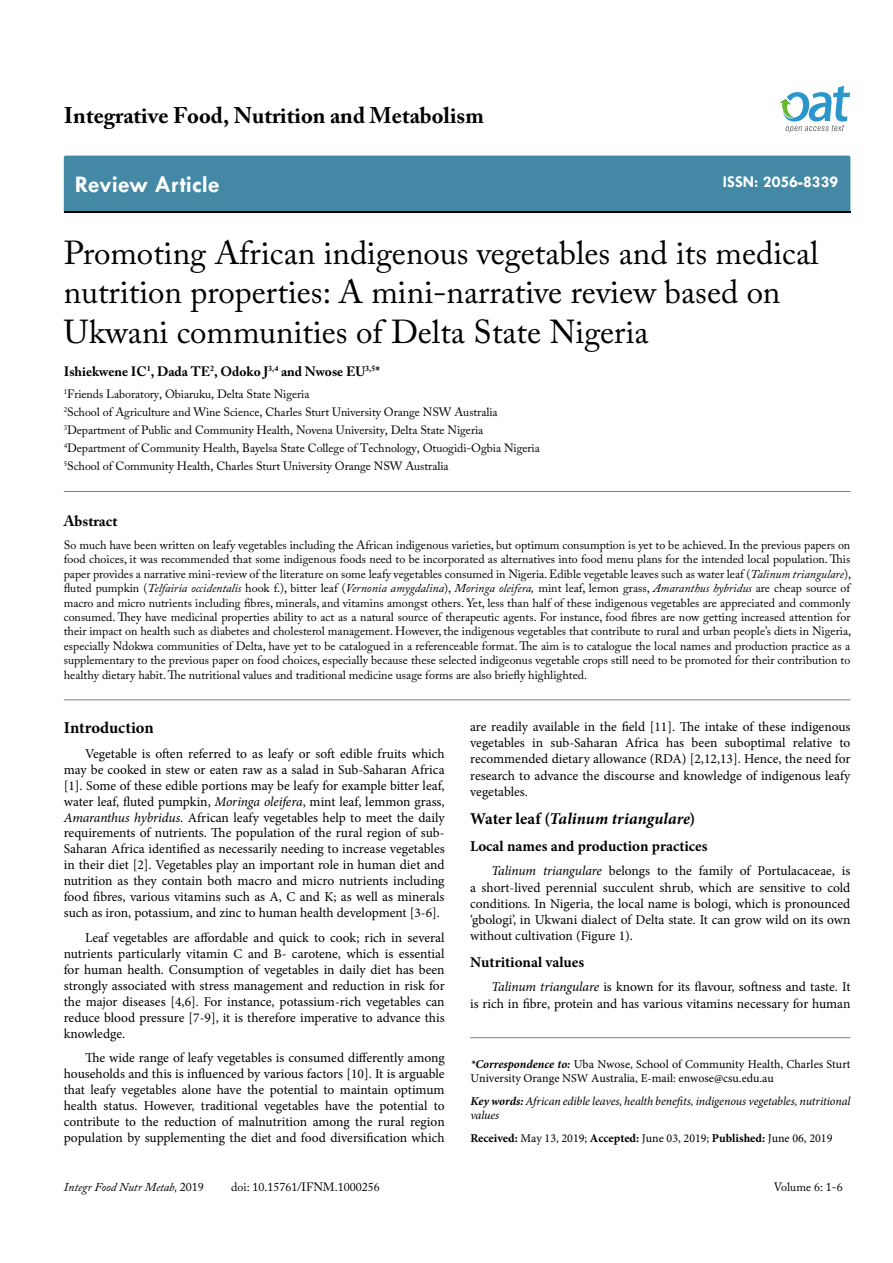
<style>
.page{position:relative;width:893px;height:1263px;background:#fff}
.page>*{position:absolute;margin:0;border:0;box-sizing:border-box;transform-origin:0 0}
.t1{font:33px/39.6px "Adobe Caslon Pro";color:#000}
.t2{font:700 24px "Tw Cen";color:#fff}
.t3{font:700 22.5px "Adobe Caslon Pro";color:#000}
.t4{font:italic 700 16.5px "Minion Pro";letter-spacing:.005em;color:#000}
.t5{font:700 16.5px "Tw Cen";color:#fff}
.t6{font:700 16.5px "Minion Pro";letter-spacing:-.005em;color:#000}
.t7{font:700 15px "Minion Pro";color:#000}
.t8{font:700 15px "Adobe Caslon Pro";color:#000}
.t9{font:13.5px/15.9px "Minion Pro";letter-spacing:-.005em;color:#000;text-align:justify}
.t10{font:700 13.5px "Adobe Caslon Pro";color:#000}
.t11{font:12px/14.4px "Adobe Caslon Pro";letter-spacing:-.005em;color:#000}
.t12{font:12px/14.4px "Minion Pro";color:#000}
.t13{font:italic 12px/14.4px "Minion Pro";letter-spacing:-.005em;color:#000}
.t14{font:italic 12px "Adobe Caslon Pro";color:#000}
.s1{font-style:italic}
.s2{font-style:normal}
.s3{font-weight:700;font-style:italic}
.s4{font-weight:700}
</style>
<div class="page">
<div style="left:64px;top:156px;width:786px;height:56px;background:#4389a5"></div>
<svg style="left:779px;top:86px;width:71px;height:47px"></svg>
<hr style="left:470px;top:1037px;width:380px;height:1px;background:#808285">
<hr style="left:64px;top:491px;width:786px;height:1px;background:#808285">
<hr style="left:64px;top:700px;width:786px;height:1px;background:#808285">
<h3 class="t3" style="left:64px;top:102px;width:421px">Integrative Food, Nutrition and Metabolism</h3>
<h2 class="t2" style="left:75px;top:170px;width:146px">Review Article</h2>
<p class="t5" style="left:723px;top:172px;width:117px">ISSN: 2056-8339</p>
<h1 class="t1" style="left:64px;top:232px;width:756px">Promoting African indigenous vegetables and its medical nutrition properties: A mini-narrative review based on<br>Ukwani communities of Delta State Nigeria</h1>
<p class="t10" style="left:64px;top:363px;width:318px">Ishiekwene IC<sup>1</sup>, Dada TE<sup>2</sup>, Odoko J<sup>3,4</sup> and Nwose EU<sup>3,5</sup>*</p>
<p class="t11" style="left:64px;top:385px;width:477px;line-height:18px"><sup>1</sup>Friends Laboratory, Obiaruku, Delta State Nigeria<br><sup>2</sup>School of Agriculture and Wine Science, Charles Sturt University Orange NSW Australia <sup>3</sup>Department of Public and Community Health, Novena University, Delta State Nigeria <sup>4</sup>Department of Community Health, Bayelsa State College of Technology, Otuogidi-Ogbia Nigeria <sup>5</sup>School of Community Health, Charles Sturt University Orange NSW Australia</p>
<p class="t8" style="left:64px;top:512px;width:55px">Abstract</p>
<p class="t11" style="left:64px;top:538px;width:789px;text-align:justify">So much have been written on leafy vegetables including the African indigenous varieties, but optimum consumption is yet to be achieved. In the previous papers on food choices, it was recommended that some indigenous foods need to be incorporated as alternatives into food menu plans for the intended local population. This paper provides a narrative mini-review of the literature on some leafy vegetables consumed in Nigeria. Edible vegetable leaves such as water leaf (<span class="s1">Talinum triangulare</span>), fluted pumpkin (<span class="s1">Telfairia occidentalis</span> hook f.), bitter leaf (<span class="s1">Vernonia amygdalina</span>), <span class="s1">Moringa oleifera,</span> mint leaf, lemon grass, <span class="s1">Amaranthus hybridus</span> are cheap source of macro and micro nutrients including fibres, minerals, and vitamins amongst others. Yet, less than half of these indigenous vegetables are appreciated and commonly consumed. They have medicinal properties ability to act as a natural source of therapeutic agents. For instance, food fibres are now getting increased attention for their impact on health such as diabetes and cholesterol management. However, the indigenous vegetables that contribute to rural and urban people’s diets in Nigeria, especially Ndokwa communities of Delta, have yet to be catalogued in a referenceable format. The aim is to catalogue the local names and production practice as a supplementary to the previous paper on food choices, especially because these selected indigeonus vegetable crops still need to be promoted for their contribution to healthy dietary habit. The nutritional values and traditional medicine usage forms are also briefly highlighted.</p>
<p class="t9" style="left:470px;top:719px;width:382px">are readily available in the field [11]. The intake of these indigenous vegetables in sub-Saharan Africa has been suboptimal relative to recommended dietary allowance (RDA) [2,12,13]. Hence, the need for research to advance the discourse and knowledge of indigenous leafy vegetables.</p>
<p class="t4" style="left:470px;top:807px;width:227px"><span class="s2">Water leaf (</span>Talinum triangulare<span class="s2">)</span></p>
<p class="t7" style="left:470px;top:835px;width:239px">Local names and production practices</p>
<p class="t9" style="left:470px;top:863px;width:382px;text-indent:21px"><span class="s1">Talinum triangulare</span> belongs to the family of Portulacaceae, is a short-lived perennial succulent shrub, which are sensitive to cold conditions. In Nigeria, the local name is bologi, which is pronounced ‘gbologi’, in Ukwani dialect of Delta state. It can grow wild on its own without cultivation (Figure 1).</p>
<p class="t7" style="left:470px;top:951px;width:116px">Nutritional values</p>
<p class="t9" style="left:470px;top:979px;width:382px;text-align:right"><span class="s1">Talinum triangulare</span> is known for its flavour, softness and taste. It<br>is rich in fibre, protein and has various vitamins necessary for human</p>
<p class="t6" style="left:64px;top:716px;width:91px">Introduction</p>
<p class="t9" style="left:64px;top:745px;width:382px;text-indent:21px">Vegetable is often referred to as leafy or soft edible fruits which may be cooked in stew or eaten raw as a salad in Sub-Saharan Africa [1]. Some of these edible portions may be leafy for example bitter leaf, water leaf, fluted pumpkin, <span class="s1">Moringa oleifera</span>, mint leaf, lemmon grass, <span class="s1">Amaranthus hybridus</span>. African leafy vegetables help to meet the daily requirements of nutrients. The population of the rural region of sub-Saharan Africa identified as necessarily needing to increase vegetables in their diet [2]. Vegetables play an important role in human diet and nutrition as they contain both macro and micro nutrients including food fibres, various vitamins such as A, C and K; as well as minerals such as iron, potassium, and zinc to human health development [3-6].</p>
<p class="t9" style="left:64px;top:930px;width:382px;text-indent:21px">Leaf vegetables are affordable and quick to cook; rich in several nutrients particularly vitamin C and B- carotene, which is essential for human health. Consumption of vegetables in daily diet has been strongly associated with stress management and reduction in risk for the major diseases [4,6]. For instance, potassium-rich vegetables can reduce blood pressure [7-9], it is therefore imperative to advance this knowledge.</p>
<p class="t9" style="left:64px;top:1050px;width:382px;text-indent:21px">The wide range of leafy vegetables is consumed differently among households and this is influenced by various factors [10]. It is arguable that leafy vegetables alone have the potential to maintain optimum health status. However, traditional vegetables have the potential to contribute to the reduction of malnutrition among the rural region population by supplementing the diet and food diversification which</p>
<p class="t12" style="left:470px;top:1057px;width:382px"><span class="s3">*Correspondence to:</span> Uba Nwose, School of Community Health, Charles Sturt<br>University Orange NSW Australia, E-mail: enwose@csu.edu.au</p>
<p class="t13" style="left:470px;top:1094px;width:382px"><span class="s4">Key words:</span> African edible leaves, health benefits, indigenous vegetables, nutritional values</p>
<p class="t12" style="left:470px;top:1131px;width:364px"><span class="s4">Received:</span> May 13, 2019; <span class="s4">Accepted:</span> June 03, 2019; <span class="s4">Published:</span> June 06, 2019</p>
<p class="t14" style="left:64px;top:1180px;width:141px">Integr Food Nutr Metab, <span class="s2">2019</span></p>
<p class="t11" style="left:231px;top:1180px;width:150px">doi: 10.15761/IFNM.1000256</p>
<p class="t11" style="left:774px;top:1180px;width:71px">Volume 6: 1-6</p>
</div>
